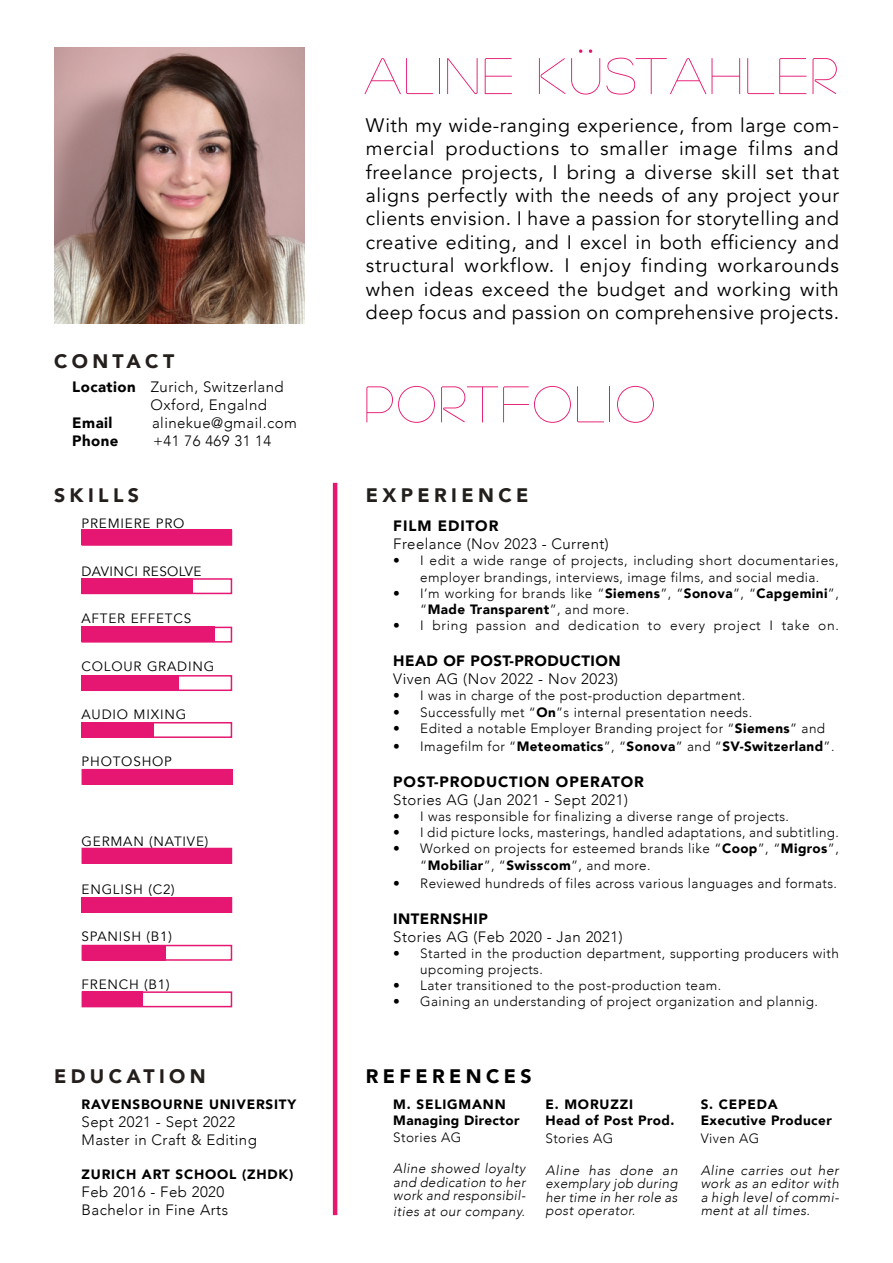
<style>
.page{position:relative;width:893px;height:1263px;background:#fff}
.page>*{position:absolute;margin:0;border:0;box-sizing:border-box;transform-origin:0 0}
.t1{font:51px "Marzo W00";letter-spacing:.06em;color:#e61770}
.t2{font:19.5px/23.4px "Avenir";letter-spacing:.03em;color:#000;text-align:justify}
.t3{font:900 19.5px "Avenir";letter-spacing:.225em;color:#241f1c}
.t4{font:900 19.5px "Avenir";letter-spacing:.225em;color:#221f1c}
.t5{font:900 19.5px "Avenir";letter-spacing:.225em;color:#000}
.t6{font:300 15px/18px "Avenir";letter-spacing:.03em;color:#000}
.t7{font:900 15px "Avenir";letter-spacing:.03em;color:#000}
.t8{font:900 15px "Avenir";letter-spacing:.06em;color:#000}
.t9{font:300 13.5px/16.2px "Avenir";letter-spacing:.03em;color:#000}
.t10{font:italic 300 13.5px/13.5px "Avenir";letter-spacing:.03em;color:#000;text-align:justify}
.t11{font:900 13.5px/16.2px "Avenir";letter-spacing:.03em;color:#000}
.t12{font:13.5px "Avenir";letter-spacing:.06em;color:#000}
.t13{font:900 13.5px "Avenir";letter-spacing:.06em;color:#000}
.t14{font:13.5px "Avenir";letter-spacing:.03em;color:#000}
.s1{font-weight:900}
.s2{font-weight:300}
</style>
<div class="page">
<img style="left:55px;top:48px;width:249px;height:276px">
<hr style="left:333px;top:483px;width:4px;height:732px;background:#e61770">
<div style="left:82px;top:530px;width:150px;height:16px;border:2px solid #e61772"></div>
<div style="left:82px;top:578px;width:150px;height:16px;border:2px solid #e61772"></div>
<div style="left:82px;top:627px;width:150px;height:16px;border:2px solid #e61772"></div>
<div style="left:82px;top:675px;width:150px;height:16px;border:2px solid #e61772"></div>
<div style="left:82px;top:675px;width:97px;height:15px;background:#e61772"></div>
<div style="left:82px;top:627px;width:133px;height:15px;background:#e61772"></div>
<div style="left:82px;top:578px;width:111px;height:15px;background:#e61772"></div>
<div style="left:82px;top:530px;width:150px;height:15px;background:#e61772"></div>
<div style="left:82px;top:722px;width:150px;height:16px;border:2px solid #e61772"></div>
<div style="left:82px;top:722px;width:72px;height:15px;background:#e61772"></div>
<div style="left:82px;top:848px;width:150px;height:16px;border:2px solid #e61772"></div>
<div style="left:83px;top:769px;width:149px;height:16px;background:#e61772"></div>
<div style="left:82px;top:848px;width:150px;height:15px;background:#e61772"></div>
<div style="left:82px;top:897px;width:150px;height:16px;border:2px solid #e61772"></div>
<div style="left:82px;top:898px;width:150px;height:15px;background:#e61772"></div>
<div style="left:82px;top:945px;width:150px;height:16px;border:2px solid #e61772"></div>
<div style="left:82px;top:991px;width:150px;height:16px;border:2px solid #e61772"></div>
<div style="left:83px;top:945px;width:83px;height:16px;background:#e61772"></div>
<div style="left:82px;top:991px;width:61px;height:16px;background:#e61772"></div>
<h1 class="t1" style="left:364px;top:49px;width:474px">ALINE KÜSTAHLER</h1>
<p class="t2" style="left:366px;top:114px;width:475px">With my wide-ranging experience, from large com&shy;mercial productions to smaller image films and freelance projects, I bring a diverse skill set that aligns perfectly with the needs of any project your clients envision. I have a passion for storytelling and creative editing, and I excel in both efficiency and structural workflow. I enjoy finding workarounds when ideas exceed the budget and working with deep focus and passion on comprehensive projects.</p>
<h2 class="t3" style="left:54px;top:344px;width:122px">CONTACT</h2>
<p class="t6" style="left:151px;top:378px;width:135px;text-indent:-78px"><span class="s1">Location</span> Zurich, Switzerland<br>Oxford, Engalnd</p>
<p class="t7" style="left:72px;top:410px;width:42px">Email</p>
<p class="t6" style="left:152px;top:414px;width:146px">alinekue@gmail.com</p>
<p class="t7" style="left:72px;top:428px;width:48px">Phone</p>
<p class="t6" style="left:153px;top:432px;width:120px">+41 76 469 31 14</p>
<h1 class="t1" style="left:364px;top:377px;width:292px">PORTFOLIO</h1>
<h2 class="t3" style="left:54px;top:479px;width:87px">SKILLS</h2>
<h2 class="t4" style="left:366px;top:479px;width:164px">EXPERIENCE</h2>
<p class="t12" style="left:82px;top:515px;width:105px">PREMIERE PRO</p>
<p class="t14" style="left:82px;top:563px;width:121px">DAVINCI RESOLVE</p>
<p class="t12" style="left:82px;top:611px;width:111px">AFTER EFFETCS</p>
<p class="t12" style="left:82px;top:658px;width:134px">COLOUR GRADING</p>
<p class="t12" style="left:82px;top:706px;width:106px">AUDIO MIXING</p>
<p class="t12" style="left:82px;top:754px;width:92px">PHOTOSHOP</p>
<p class="t12" style="left:82px;top:833px;width:128px">GERMAN (NATIVE)</p>
<p class="t12" style="left:82px;top:881px;width:95px">ENGLISH (C2)</p>
<p class="t12" style="left:82px;top:929px;width:92px">SPANISH (B1)</p>
<p class="t12" style="left:82px;top:976px;width:90px">FRENCH (B1)</p>
<p class="t8" style="left:393px;top:513px;width:107px">FILM EDITOR</p>
<p class="t6" style="left:393px;top:535px;width:217px">Freelance (Nov 2023 - Current)</p>
<p class="t9" style="left:393px;top:553px;width:447px;text-align:center">• I edit a wide range of projects, including short documentaries, employer brandings, interviews, image films, and social media.</p>
<p class="t9" style="left:420px;top:585px;width:420px;text-indent:-27px">• I’m working for brands like “<span class="s1">Siemens</span>”, “<span class="s1">Sonova</span>”, “<span class="s1">Capgemini</span>”, “<span class="s1">Made Transparent</span>”, and more.</p>
<p class="t9" style="left:393px;top:617px;width:447px">• I bring passion and dedication to every project I take on.</p>
<p class="t7" style="left:393px;top:648px;width:229px">HEAD OF POST-PRODUCTION</p>
<p class="t6" style="left:393px;top:670px;width:226px">Viven AG (Nov 2022 - Nov 2023)</p>
<p class="t9" style="left:393px;top:688px;width:354px">• I was in charge of the post-production department.</p>
<p class="t9" style="left:393px;top:704px;width:360px">• Successfully met “<span class="s1">On</span>”s internal presentation needs.</p>
<p class="t9" style="left:393px;top:720px;width:433px">• Edited a notable Employer Branding project for “<span class="s1">Siemens</span>” and</p>
<p class="t11" style="left:393px;top:738px;width:443px"><span class="s2">• Imagefilm for “</span>Meteomatics<span class="s2">”, “</span>Sonova<span class="s2">” and “</span>SV-Switzerland<span class="s2">”.</span></p>
<p class="t8" style="left:393px;top:769px;width:252px">POST-PRODUCTION OPERATOR</p>
<p class="t6" style="left:393px;top:791px;width:236px">Stories AG (Jan 2021 - Sept 2021)</p>
<p class="t9" style="left:393px;top:808px;width:397px">• I was responsible for finalizing a diverse range of projects.</p>
<p class="t9" style="left:393px;top:824px;width:447px">• I did picture locks, masterings, handled adaptations, and subtitling.</p>
<p class="t9" style="left:420px;top:841px;width:420px;text-indent:-27px">• Worked on projects for esteemed brands like “<span class="s1">Coop</span>”, “<span class="s1">Migros</span>”, “<span class="s1">Mobiliar</span>”, “<span class="s1">Swisscom</span>”, and more.</p>
<p class="t9" style="left:393px;top:875px;width:445px">• Reviewed hundreds of files across various languages and formats.</p>
<p class="t7" style="left:393px;top:905px;width:96px">INTERNSHIP</p>
<p class="t6" style="left:393px;top:927px;width:231px">Stories AG (Feb 2020 - Jan 2021)</p>
<p class="t9" style="left:420px;top:945px;width:420px;text-indent:-27px">• Started in the production department, supporting producers with upcoming projects.</p>
<p class="t9" style="left:393px;top:977px;width:330px">• Later transitioned to the post-production team.</p>
<p class="t9" style="left:393px;top:994px;width:426px">• Gaining an understanding of project organization and plannig.</p>
<h2 class="t3" style="left:54px;top:1059px;width:153px">EDUCATION</h2>
<h2 class="t5" style="left:366px;top:1059px;width:167px">REFERENCES</h2>
<p class="t13" style="left:82px;top:1092px;width:216px">RAVENSBOURNE UNIVERSITY</p>
<p class="t6" style="left:82px;top:1112px;width:177px">Sept 2021 - Sept 2022<br>Master in Craft &amp; Editing</p>
<p class="t13" style="left:82px;top:1162px;width:213px">ZURICH ART SCHOOL (ZHDK)</p>
<p class="t6" style="left:82px;top:1183px;width:148px">Feb 2016 - Feb 2020<br>Bachelor in Fine Arts</p>
<p class="t11" style="left:393px;top:1096px;width:128px">M. SELIGMANN<br>Managing Director</p>
<p class="t9" style="left:393px;top:1129px;width:69px">Stories AG</p>
<p class="t10" style="left:393px;top:1162px;width:134px">Aline showed loyalty and dedication to her work and responsibil-</p>
<p class="t10" style="left:393px;top:1205px;width:133px">ities at our company.</p>
<p class="t11" style="left:545px;top:1096px;width:130px">E. MORUZZI<br>Head of Post Prod.</p>
<p class="t9" style="left:545px;top:1130px;width:69px">Stories AG</p>
<p class="t10" style="left:545px;top:1163px;width:134px">Aline has done an exemplary job during her time in her role as post operator.</p>
<p class="t11" style="left:701px;top:1096px;width:133px">S. CEPEDA<br>Executive Producer</p>
<p class="t9" style="left:701px;top:1130px;width:60px">Viven AG</p>
<p class="t10" style="left:701px;top:1163px;width:140px">Aline carries out her work as an editor with a high level of commi&shy;ment at all times.</p>
</div>
